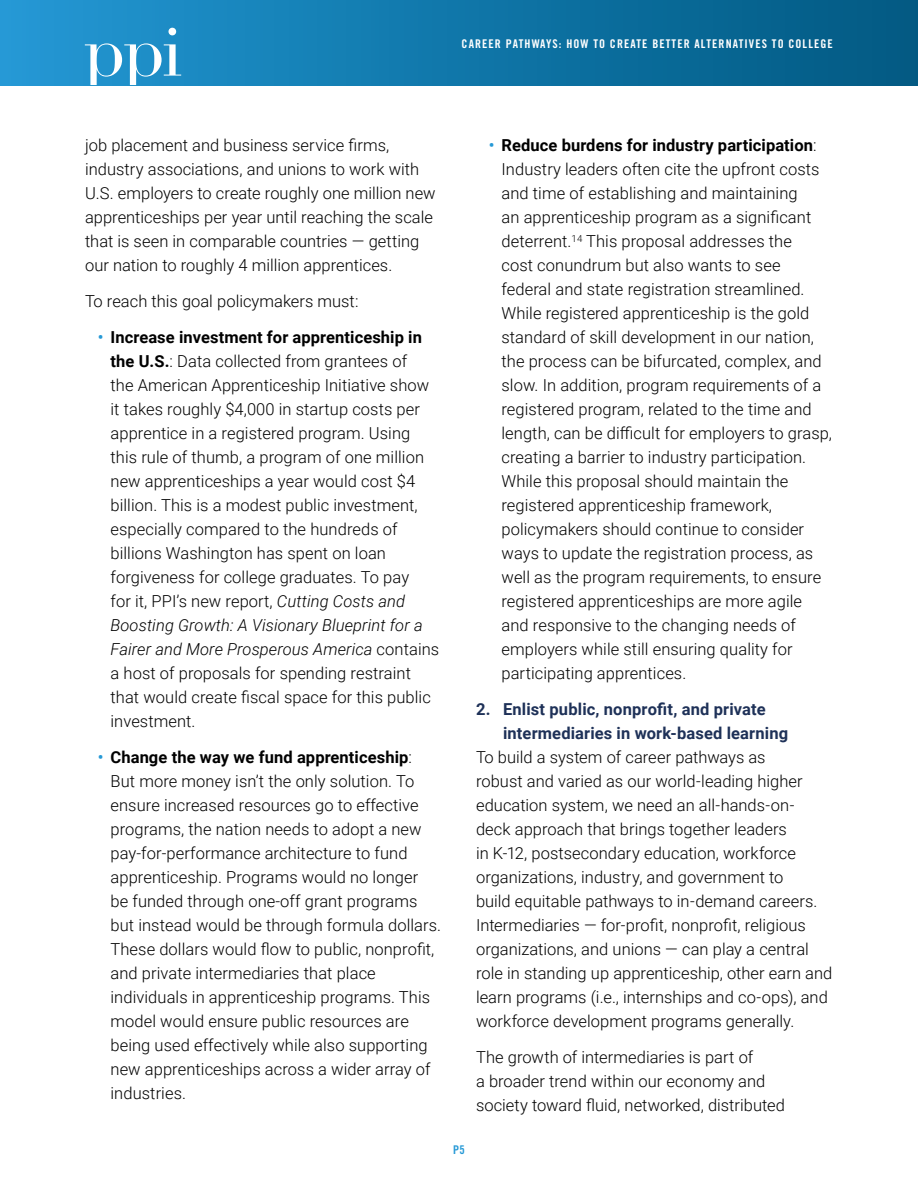
<style>
.page{position:relative;width:918px;height:1188px;background:#fff}
.page>*{position:absolute;margin:0;border:0;box-sizing:border-box;transform-origin:0 0}
.t1{font:300 16.5px/24px "Roboto";letter-spacing:.005em;color:#000}
.t2{font:700 16.5px/24px "Roboto";letter-spacing:.01em;color:#1e3158}
.t3{font:12px "Trade Gothic LT Std Bd Cn 20";letter-spacing:.09em;color:#fff}
.t4{font:12px "Trade Gothic LT Std Bd Cn 20";color:#2699d6}
.s1{font-weight:500;color:#2699d6}
.s2{font-weight:700}
.s3{font-style:italic}
</style>
<div class="page">
<div style="left:0;top:0;width:918px;height:85px;background:linear-gradient(to right,#2398d4,#005881)"></div>
<svg style="left:168px;top:28px;width:8px;height:7px"></svg>
<svg style="left:85px;top:43px;width:96px;height:42px"></svg>
<p class="t3" style="left:462px;top:36px;width:373px">CAREER PATHWAYS: HOW TO CREATE BETTER ALTERNATIVES TO COLLEGE</p>
<p class="t1" style="left:85px;top:133px;width:352px">job placement and business service firms, industry associations, and unions to work with U.S. employers to create roughly one million new apprenticeships per year until reaching the scale that is seen in comparable countries — getting our nation to roughly 4 million apprentices.</p>
<p class="t1" style="left:85px;top:289px;width:275px">To reach this goal policymakers must:</p>
<p class="t1" style="left:111px;top:325px;width:330px;text-indent:-13px"><span class="s1">•</span> <span class="s2">Increase investment for apprenticeship in the U.S.</span>: Data collected from grantees of<br>the American Apprenticeship Initiative show it takes roughly $4,000 in startup costs per apprentice in a registered program. Using this rule of thumb, a program of one million new apprenticeships a year would cost $4 billion. This is a modest public investment, especially compared to the hundreds of billions Washington has spent on loan forgiveness for college graduates. To pay<br>for it, PPI’s new report, <span class="s3">Cutting Costs and Boosting Growth: A Visionary Blueprint for a Fairer and More Prosperous America</span> contains a host of proposals for spending restraint that would create fiscal space for this public investment.</p>
<p class="t1" style="left:111px;top:745px;width:332px;text-indent:-13px"><span class="s1">•</span> <span class="s2">Change the way we fund apprenticeship</span>:<br>But more money isn’t the only solution. To ensure increased resources go to effective programs, the nation needs to adopt a new pay-for-performance architecture to fund apprenticeship. Programs would no longer<br>be funded through one-off grant programs but instead would be through formula dollars.<br>These dollars would flow to public, nonprofit, and private intermediaries that place individuals in apprenticeship programs. This model would ensure public resources are being used effectively while also supporting new apprenticeships across a wider array of industries.</p>
<p class="t4" style="left:453px;top:1142px;width:13px">P5</p>
<p class="t1" style="left:502px;top:133px;width:332px;text-indent:-13px"><span class="s1">•</span> <span class="s2">Reduce burdens for industry participation</span>:<br>Industry leaders often cite the upfront costs and time of establishing and maintaining<br>an apprenticeship program as a significant deterrent.<sup>14</sup> This proposal addresses the<br>cost conundrum but also wants to see federal and state registration streamlined.<br>While registered apprenticeship is the gold standard of skill development in our nation, the process can be bifurcated, complex, and slow. In addition, program requirements of a registered program, related to the time and length, can be difficult for employers to grasp, creating a barrier to industry participation.<br>While this proposal should maintain the registered apprenticeship framework, policymakers should continue to consider ways to update the registration process, as well as the program requirements, to ensure registered apprenticeships are more agile and responsive to the changing needs of employers while still ensuring quality for participating apprentices.</p>
<p class="t2" style="left:503px;top:697px;width:287px;text-indent:-27px">2. Enlist public, nonprofit, and private intermediaries in work-based learning</p>
<p class="t1" style="left:476px;top:745px;width:358px">To build a system of career pathways as<br>robust and varied as our world-leading higher education system, we need an all-hands-on&shy;deck approach that brings together leaders<br>in K-12, postsecondary education, workforce organizations, industry, and government to<br>build equitable pathways to in-demand careers.<br>Intermediaries — for-profit, nonprofit, religious organizations, and unions — can play a central role in standing up apprenticeship, other earn and learn programs (i.e., internships and co-ops), and workforce development programs generally.</p>
<p class="t1" style="left:476px;top:1045px;width:311px">The growth of intermediaries is part of<br>a broader trend within our economy and society toward fluid, networked, distributed</p>
</div>
